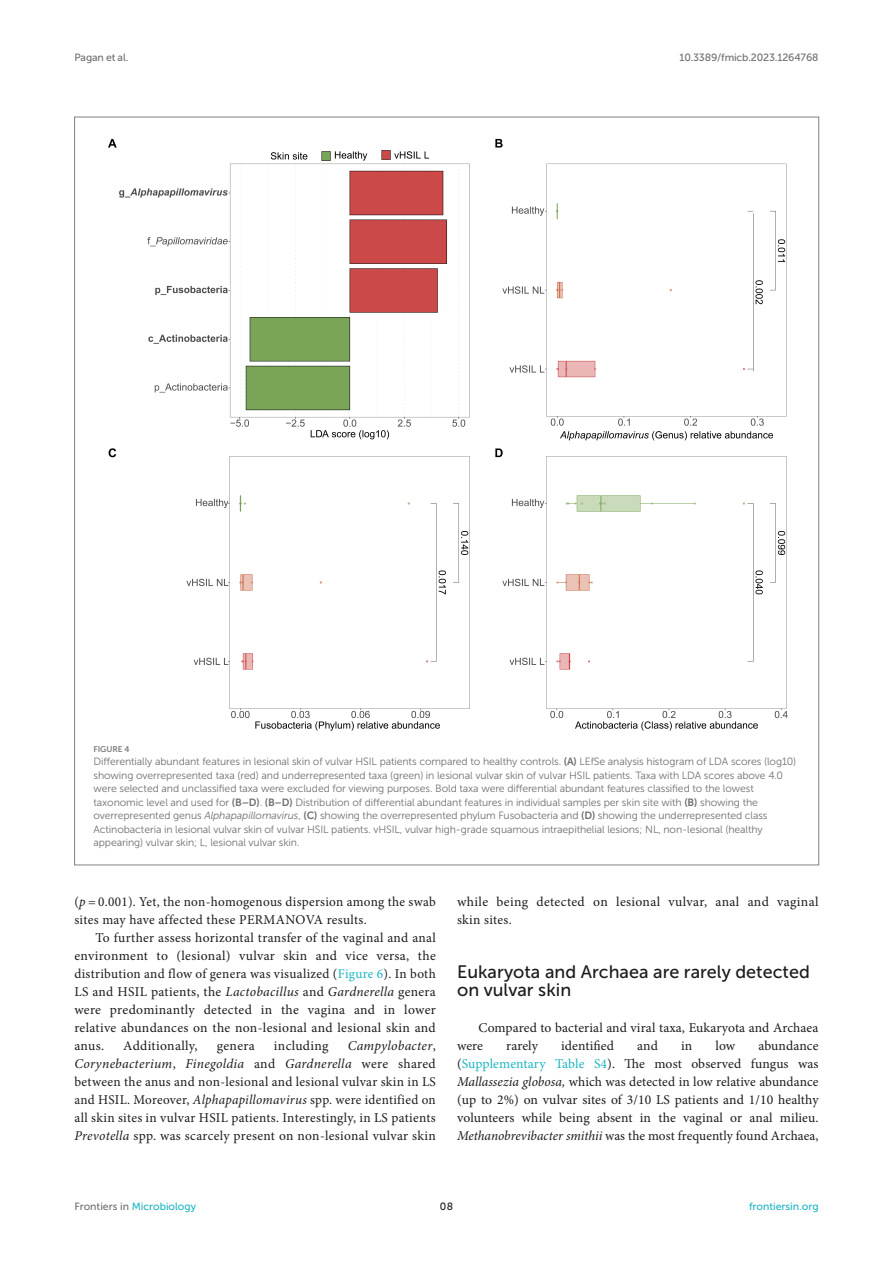
<style>
.page{position:relative;width:893px;height:1263px;background:#fff}
.page>*{position:absolute;margin:0;border:0;box-sizing:border-box;transform-origin:0 0}
.HEAD_2{font:18px/18px "Museo Sans 500";color:#1b1c1b}
.TEXT{font:13.5px/18px "Minion Pro";letter-spacing:.025em;color:#1b1c1b;text-align:justify}
.TEXT_FLUSH{font:13.5px/18px "Minion Pro";letter-spacing:.01em;color:#1b1c1b}
.FIG_LEG{font:10.5px/13.5px "Museo Sans 300";letter-spacing:-.01em;color:#706f70}
.t1{font:10.5px "Museo Sans 500";color:#1db5c3}
.t2{font:10.5px "Museo Sans 500";letter-spacing:-.015em;color:#706f70}
.t3{font:10.5px "Museo Sans 500";color:#1b1c1b}
.FIG_HD{font:8.25px "Museo Sans 700";letter-spacing:-.01em;color:#7e7f7f}
.s1{font-family:"Museo Sans 700"}
.s2{font-style:italic}
.s3{color:#1db5c3}
.s4{color:#706f70}
</style>
<div class="page">
<img style="left:108px;top:138px;width:680px;height:593px">
<p class="t2" style="left:74px;top:51px;width:55px">Pagan et al.</p>
<p class="t2" style="left:679px;top:51px;width:141px">10.3389/fmicb.2023.1264768</p>
<p class="FIG_HD" style="left:94px;top:744px;width:37px">FIGURE 4</p>
<p class="FIG_LEG" style="left:94px;top:755px;width:704px">Differentially abundant features in lesional skin of vulvar HSIL patients compared to healthy controls. <span class="s1">(A)</span> LEfSe analysis histogram of LDA scores (log10) showing overrepresented taxa (red) and underrepresented taxa (green) in lesional vulvar skin of vulvar HSIL patients. Taxa with LDA scores above 4.0 were selected and unclassified taxa were excluded for viewing purposes. Bold taxa were differential abundant features classified to the lowest taxonomic level and used for <span class="s1">(B–D)</span>. <span class="s1">(B–D)</span> Distribution of differential abundant features in individual samples per skin site with <span class="s1">(B)</span> showing the overrepresented genus <span class="s2">Alphapapillomavirus</span>, <span class="s1">(C)</span> showing the overrepresented phylum Fusobacteria and <span class="s1">(D)</span> showing the underrepresented class Actinobacteria in lesional vulvar skin of vulvar HSIL patients. vHSIL, vulvar high-grade squamous intraepithelial lesions; NL, non-lesional (healthy appearing) vulvar skin; L, lesional vulvar skin.</p>
<p class="TEXT_FLUSH" style="left:74px;top:893px;width:363px">(<span class="s2">p</span> = 0.001). Yet, the non-homogenous dispersion among the swab sites may have affected these PERMANOVA results.</p>
<p class="TEXT" style="left:74px;top:929px;width:363px;text-indent:21px">To further assess horizontal transfer of the vaginal and anal environment to (lesional) vulvar skin and vice versa, the distribution and flow of genera was visualized (<span class="s3">Figure 6</span>). In both LS and HSIL patients, the <span class="s2">Lactobacillus</span> and <span class="s2">Gardnerella</span> genera were predominantly detected in the vagina and in lower relative abundances on the non-lesional and lesional skin and anus.</p>
<p class="TEXT" style="left:74px;top:1037px;width:363px;text-indent:273px"><span class="s2">Campylobacter</span>, <span class="s2">Corynebacterium</span>, <span class="s2">Finegoldia</span> and <span class="s2">Gardnerella</span> were shared between the anus and non-lesional and lesional vulvar skin in LS and HSIL. Moreover, <span class="s2">Alphapapillomavirus</span> spp. were identified on all skin sites in vulvar HSIL patients. Interestingly, in LS patients <span class="s2">Prevotella</span> spp. was scarcely present on non-lesional vulvar skin</p>
<p class="TEXT" style="left:123px;top:1037px;width:76px">Additionally,</p>
<p class="TEXT" style="left:217px;top:1037px;width:40px">genera</p>
<p class="TEXT" style="left:274px;top:1037px;width:56px">including</p>
<p class="TEXT" style="left:457px;top:893px;width:363px">while being detected on lesional vulvar, anal and vaginal skin sites.</p>
<p class="HEAD_2" style="left:457px;top:963px;width:354px">Eukaryota and Archaea are rarely detected on vulvar skin</p>
<p class="TEXT_FLUSH" style="left:457px;top:1019px;width:363px;text-indent:21px">Compared to bacterial and viral taxa, Eukaryota and Archaea were</p>
<p class="TEXT_FLUSH" style="left:457px;top:1037px;width:363px;text-align:justify;text-indent:301px">abundance (<span class="s3">Supplementary Table S4</span>). The most observed fungus was <span class="s2">Mallassezia globosa,</span> which was detected in low relative abundance (up to 2%) on vulvar sites of 3/10 LS patients and 1/10 healthy volunteers while being absent in the vaginal or anal milieu.<br><span class="s2">Methanobrevibacter smithii</span> was the most frequently found Archaea,</p>
<p class="TEXT_FLUSH" style="left:506px;top:1037px;width:33px">rarely</p>
<p class="TEXT_FLUSH" style="left:561px;top:1037px;width:54px">identified</p>
<p class="TEXT_FLUSH" style="left:637px;top:1037px;width:22px">and</p>
<p class="TEXT_FLUSH" style="left:681px;top:1037px;width:13px">in</p>
<p class="TEXT_FLUSH" style="left:715px;top:1037px;width:21px">low</p>
<p class="t1" style="left:74px;top:1200px;width:123px"><span class="s4">Frontiers in</span> Microbiology</p>
<p class="t3" style="left:440px;top:1200px;width:15px">08</p>
<p class="t1" style="left:749px;top:1200px;width:71px">frontiersin.org</p>
</div>
